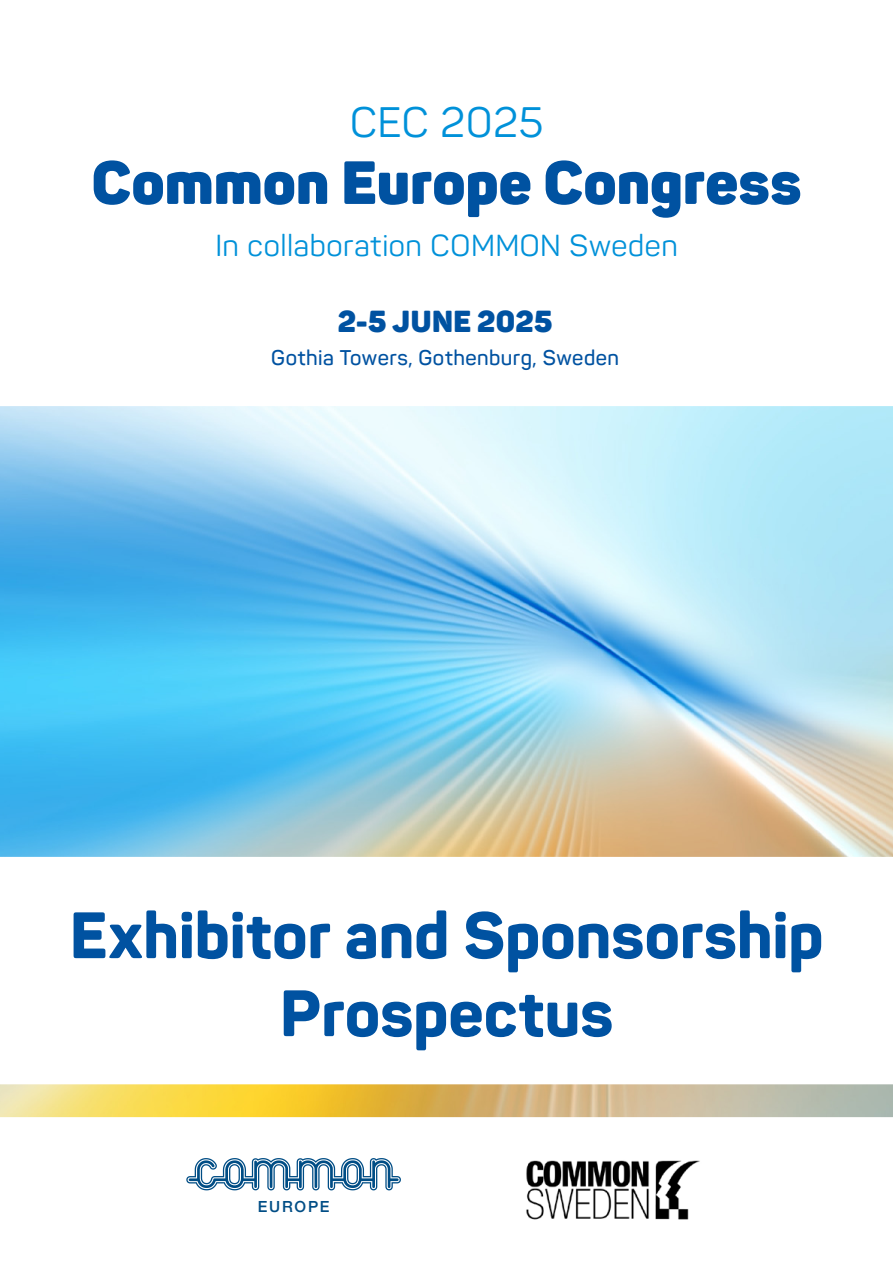
<style>
.page{position:relative;width:893px;height:1263px;background:#fff}
.page>*{position:absolute;margin:0;border:0;box-sizing:border-box;transform-origin:0 0}
.t1{font:800 64.5px/78px "Panton";color:#0052a1;text-align:center}
.t2{font:900 60px "Panton";color:#0052a1}
.t3{font:42px "Panton";letter-spacing:.02em;color:#0091d9}
.t4{font:30px "Panton";letter-spacing:.02em;color:#0091d9}
.t5{font:900 30px "Panton";letter-spacing:.01em;color:#0052a1}
.t6{font:600 21px "Panton";letter-spacing:.02em;color:#0052a1}
.t7{font:500 15.3px "Helvetica Neue";letter-spacing:.12em;color:#004d85}
</style>
<div class="page">
<img style="left:0;top:406px;width:893px;height:711px">
<svg style="left:186px;top:1158px;width:215px;height:32px"></svg>
<img style="left:526px;top:1160px;width:174px;height:60px">
<p class="t3" style="left:350px;top:97px;width:195px">CEC 2025</p>
<p class="t2" style="left:92px;top:144px;width:711px">Common Europe Congress</p>
<p class="t4" style="left:215px;top:227px;width:464px">In collaboration COMMON Sweden</p>
<p class="t5" style="left:338px;top:303px;width:216px">2-5 JUNE 2025</p>
<p class="t6" style="left:271px;top:344px;width:349px">Gothia Towers, Gothenburg, Sweden</p>
<p class="t1" style="left:70px;top:896px;width:755px">Exhibitor and Sponsorship<br>Prospectus</p>
<p class="t7" style="left:258px;top:1195px;width:73px">EUROPE</p>
</div>
